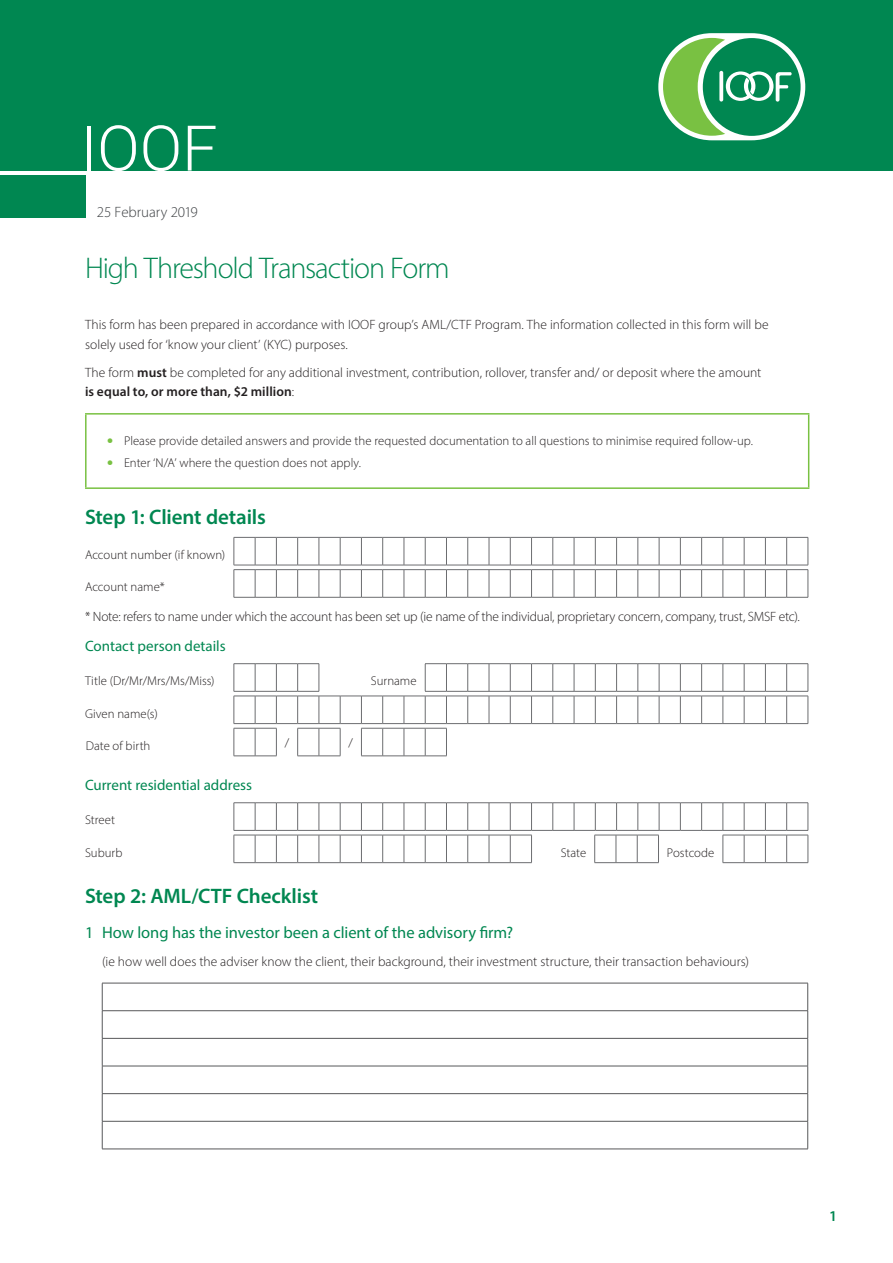
<style>
.page{position:relative;width:893px;height:1263px;background:#fff}
.page>*{position:absolute;margin:0;border:0;box-sizing:border-box;transform-origin:0 0}
.t1{font:300 63px "Roboto";color:#fff}
.t2{font:300 30px "Myriad Pro";letter-spacing:-.04em;color:#008751}
.t3{font:600 21px "Myriad Pro";letter-spacing:-.01em;color:#008751}
.t4{font:16.5px "Myriad Pro";color:#008751}
.t5{font:15px "Myriad Pro";color:#008751}
.t6{font:300 15px "Myriad Pro";letter-spacing:-.005em;color:#3c3f42}
.t7{font:600 15px "Myriad Pro";color:#008751}
.t8{font:300 13.5px/19.5px "Myriad Pro";color:#231f20}
.t9{font:300 12.75px "Myriad Pro";color:#231f20}
.s1{font-weight:600}
.s2{font-weight:900;font-size:16.5px;color:#79c142}
</style>
<div class="page">
<div style="left:0;top:175px;width:86px;height:42px;background:#008751"></div>
<div style="left:0;top:0;width:893px;height:170px;background:#008751"></div>
<div style="left:658px;top:33px;width:147px;height:107px;background:#fff;border-radius:54px"></div>
<div style="left:703px;top:38px;width:98px;height:98px;background:#008751;border-radius:50%"></div>
<svg style="left:663px;top:38px;width:129px;height:98px"></svg>
<hr style="left:85px;top:413px;width:724px;height:2px;background:#79c142">
<hr style="left:85px;top:415px;width:2px;height:72px;background:#79c142">
<hr style="left:808px;top:415px;width:1px;height:72px;background:#79c142">
<hr style="left:85px;top:487px;width:724px;height:2px;background:#79c142">
<svg style="left:233px;top:537px;width:576px;height:61px"></svg>
<svg style="left:233px;top:663px;width:576px;height:94px"></svg>
<svg style="left:233px;top:802px;width:576px;height:61px"></svg>
<hr style="left:102px;top:983px;width:706px;height:1px;background:#57585a">
<hr style="left:102px;top:1010px;width:706px;height:1px;background:#57585a">
<hr style="left:102px;top:1038px;width:706px;height:1px;background:#57585a">
<hr style="left:102px;top:1066px;width:706px;height:1px;background:#57585a">
<hr style="left:102px;top:1093px;width:706px;height:1px;background:#57585a">
<hr style="left:102px;top:1121px;width:706px;height:1px;background:#57585a">
<svg style="left:102px;top:983px;width:1px;height:166px"></svg>
<svg style="left:807px;top:983px;width:1px;height:166px"></svg>
<hr style="left:102px;top:1149px;width:706px;height:1px;background:#57585a">
<h1 class="t1" style="left:81px;top:104px;width:138px">IOOF</h1>
<p class="t6" style="left:97px;top:203px;width:103px">25 February 2019</p>
<h2 class="t2" style="left:85px;top:250px;width:366px">High Threshold Transaction Form</h2>
<p class="t8" style="left:85px;top:315px;width:685px">This form has been prepared in accordance with IOOF group’s AML/CTF Program. The information collected in this form will be solely used for ‘know your client’ (KYC) purposes.</p>
<p class="t8" style="left:85px;top:362px;width:678px">The form <span class="s1">must</span> be completed for any additional investment, contribution, rollover, transfer and/ or deposit where the amount <span class="s1">is equal to, or more than, $2 million</span>:</p>
<p class="t9" style="left:107px;top:433px;width:648px"><span class="s2">•</span> Please provide detailed answers and provide the requested documentation to all questions to minimise required follow-up.</p>
<p class="t9" style="left:107px;top:455px;width:255px"><span class="s2">•</span> Enter ‘N/A’ where the question does not apply.</p>
<h3 class="t3" style="left:85px;top:504px;width:182px">Step 1: Client details</h3>
<p class="t9" style="left:85px;top:547px;width:142px">Account number (if known)</p>
<p class="t9" style="left:85px;top:579px;width:81px">Account name*</p>
<p class="t8" style="left:85px;top:607px;width:716px">* Note: refers to name under which the account has been set up (ie name of the individual, proprietary concern, company, trust, SMSF etc).</p>
<p class="t5" style="left:85px;top:636px;width:142px">Contact person details</p>
<p class="t9" style="left:85px;top:673px;width:131px">Title (Dr/Mr/Mrs/Ms/Miss)</p>
<p class="t9" style="left:371px;top:673px;width:47px">Surname</p>
<p class="t9" style="left:85px;top:706px;width:74px">Given name(s)</p>
<p class="t9" style="left:86px;top:738px;width:66px">Date of birth</p>
<p class="t9" style="left:285px;top:735px;width:6px">/</p>
<p class="t9" style="left:349px;top:735px;width:6px">/</p>
<p class="t5" style="left:85px;top:775px;width:169px">Current residential address</p>
<p class="t9" style="left:85px;top:812px;width:31px">Street</p>
<p class="t9" style="left:85px;top:845px;width:39px">Suburb</p>
<p class="t9" style="left:561px;top:845px;width:27px">State</p>
<p class="t9" style="left:667px;top:845px;width:49px">Postcode</p>
<h3 class="t3" style="left:85px;top:882px;width:235px">Step 2: AML/CTF Checklist</h3>
<p class="t4" style="left:85px;top:922px;width:430px">1 How long has the investor been a client of the advisory firm?</p>
<p class="t8" style="left:102px;top:951px;width:648px">(ie how well does the adviser know the client, their background, their investment structure, their transaction behaviours)</p>
<p class="t7" style="left:829px;top:1206px;width:10px">1</p>
</div>
